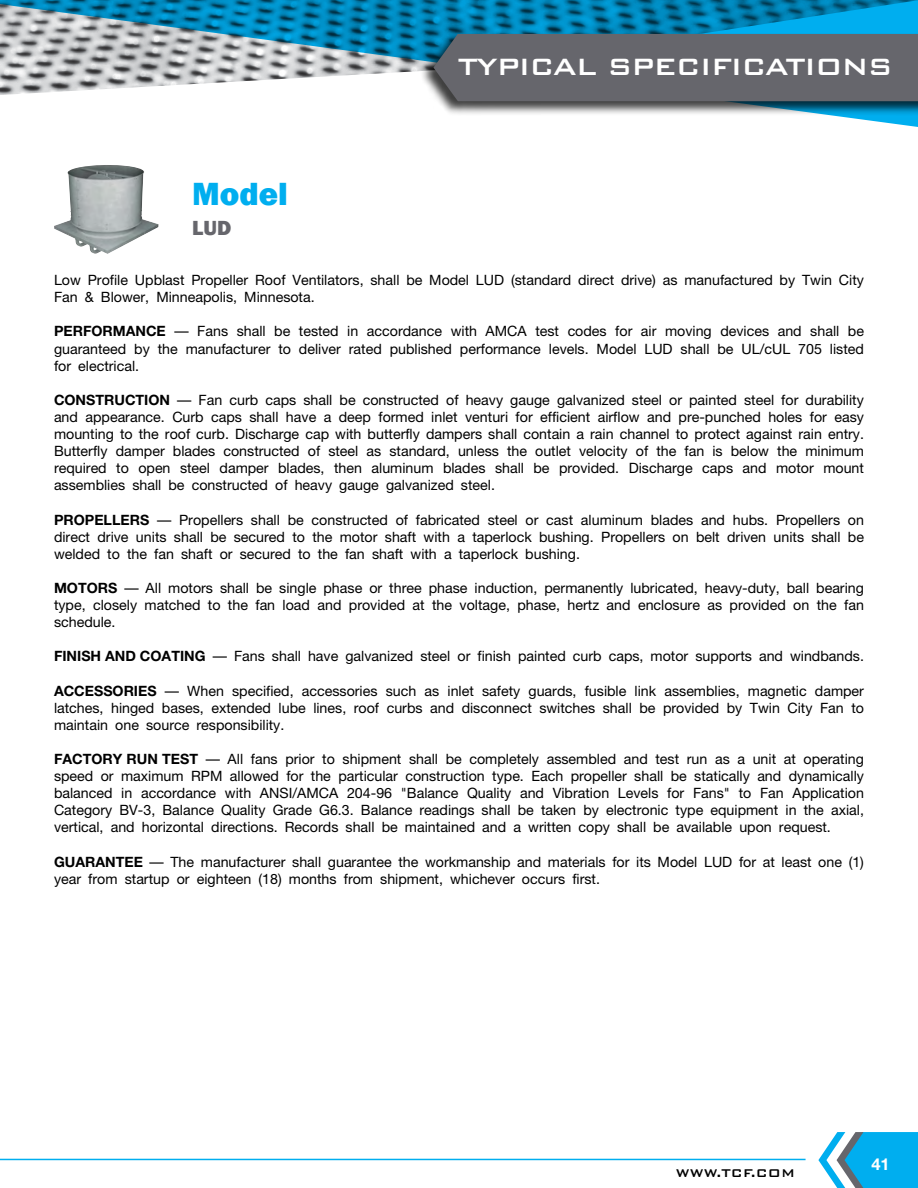
<style>
.page{position:relative;width:918px;height:1188px;background:#fff}
.page>*{position:absolute;margin:0;border:0;box-sizing:border-box;transform-origin:0 0}
.t1{font:800 33px "Franklin Gothic";color:#00aeef}
.t2{font:500 31.5px "Bank Gothic BT";letter-spacing:-.04em;color:#fff}
.t3{font:800 21px "Franklin Gothic";color:#66666c}
.t4{font:700 16.5px "Helvetica Neue";color:#fff}
.t5{font:500 15px "Bank Gothic BT";color:#000}
.t6{font:14.25px/17.1px "Helvetica Neue";color:#000;text-align:justify}
.s1{font-weight:700}
</style>
<div class="page">
<svg style="left:0;top:0;width:918px;height:127px"></svg>
<div style="left:419px;top:32px;width:499px;height:84px;background:#000;opacity:.75"></div>
<div style="left:434px;top:34px;width:484px;height:67px;background:#66666c"></div>
<svg style="left:818px;top:1132px;width:100px;height:56px"></svg>
<hr style="left:0;top:1159px;width:806px;height:1px;background:#00aeef">
<img style="left:54px;top:165px;width:105px;height:89px">
<h1 class="t1" style="left:192px;top:172px;width:97px">Model</h1>
<h3 class="t3" style="left:192px;top:214px;width:41px">LUD</h3>
<h2 class="t2" style="left:458px;top:49px;width:436px">TYPICAL SPECIFICATIONS</h2>
<p class="t6" style="left:54px;top:271px;width:812px">Low Profile Upblast Propeller Roof Ventilators, shall be Model LUD (standard direct drive) as manufactured by Twin City<br>Fan &amp; Blower, Minneapolis, Minnesota.</p>
<p class="t6" style="left:54px;top:323px;width:812px"><span class="s1">PERFORMANCE</span> — Fans shall be tested in accordance with AMCA test codes for air moving devices and shall be guaranteed by the manufacturer to deliver rated published performance levels. Model LUD shall be UL/cUL 705 listed for electrical.</p>
<p class="t6" style="left:54px;top:391px;width:812px"><span class="s1">CONSTRUCTION</span> — Fan curb caps shall be constructed of heavy gauge galvanized steel or painted steel for durability and appearance. Curb caps shall have a deep formed inlet venturi for efficient airflow and pre-punched holes for easy mounting to the roof curb. Discharge cap with butterfly dampers shall contain a rain channel to protect against rain entry.<br>Butterfly damper blades constructed of steel as standard, unless the outlet velocity of the fan is below the minimum required to open steel damper blades, then aluminum blades shall be provided. Discharge caps and motor mount assemblies shall be constructed of heavy gauge galvanized steel.</p>
<p class="t6" style="left:54px;top:511px;width:812px"><span class="s1">PROPELLERS</span> — Propellers shall be constructed of fabricated steel or cast aluminum blades and hubs. Propellers on direct drive units shall be secured to the motor shaft with a taperlock bushing. Propellers on belt driven units shall be welded to the fan shaft or secured to the fan shaft with a taperlock bushing.</p>
<p class="t6" style="left:54px;top:579px;width:812px"><span class="s1">MOTORS</span> — All motors shall be single phase or three phase induction, permanently lubricated, heavy-duty, ball bearing type, closely matched to the fan load and provided at the voltage, phase, hertz and enclosure as provided on the fan schedule.</p>
<p class="t6" style="left:54px;top:648px;width:812px"><span class="s1">FINISH AND COATING</span> — Fans shall have galvanized steel or finish painted curb caps, motor supports and windbands.</p>
<p class="t6" style="left:54px;top:682px;width:812px"><span class="s1">ACCESSORIES</span> — When specified, accessories such as inlet safety guards, fusible link assemblies, magnetic damper latches, hinged bases, extended lube lines, roof curbs and disconnect switches shall be provided by Twin City Fan to maintain one source responsibility.</p>
<p class="t6" style="left:54px;top:750px;width:812px"><span class="s1">FACTORY RUN TEST</span> — All fans prior to shipment shall be completely assembled and test run as a unit at operating speed or maximum RPM allowed for the particular construction type. Each propeller shall be statically and dynamically balanced in accordance with ANSI/AMCA 204-96 "Balance Quality and Vibration Levels for Fans" to Fan Application Category BV-3, Balance Quality Grade G6.3. Balance readings shall be taken by electronic type equipment in the axial, vertical, and horizontal directions. Records shall be maintained and a written copy shall be available upon request.</p>
<p class="t6" style="left:54px;top:853px;width:812px"><span class="s1">GUARANTEE</span> — The manufacturer shall guarantee the workmanship and materials for its Model LUD for at least one (1) year from startup or eighteen (18) months from shipment, whichever occurs first.</p>
<p class="t5" style="left:676px;top:1165px;width:121px">WWW.TCF.COM</p>
<p class="t4" style="left:871px;top:1154px;width:20px">41</p>
</div>
